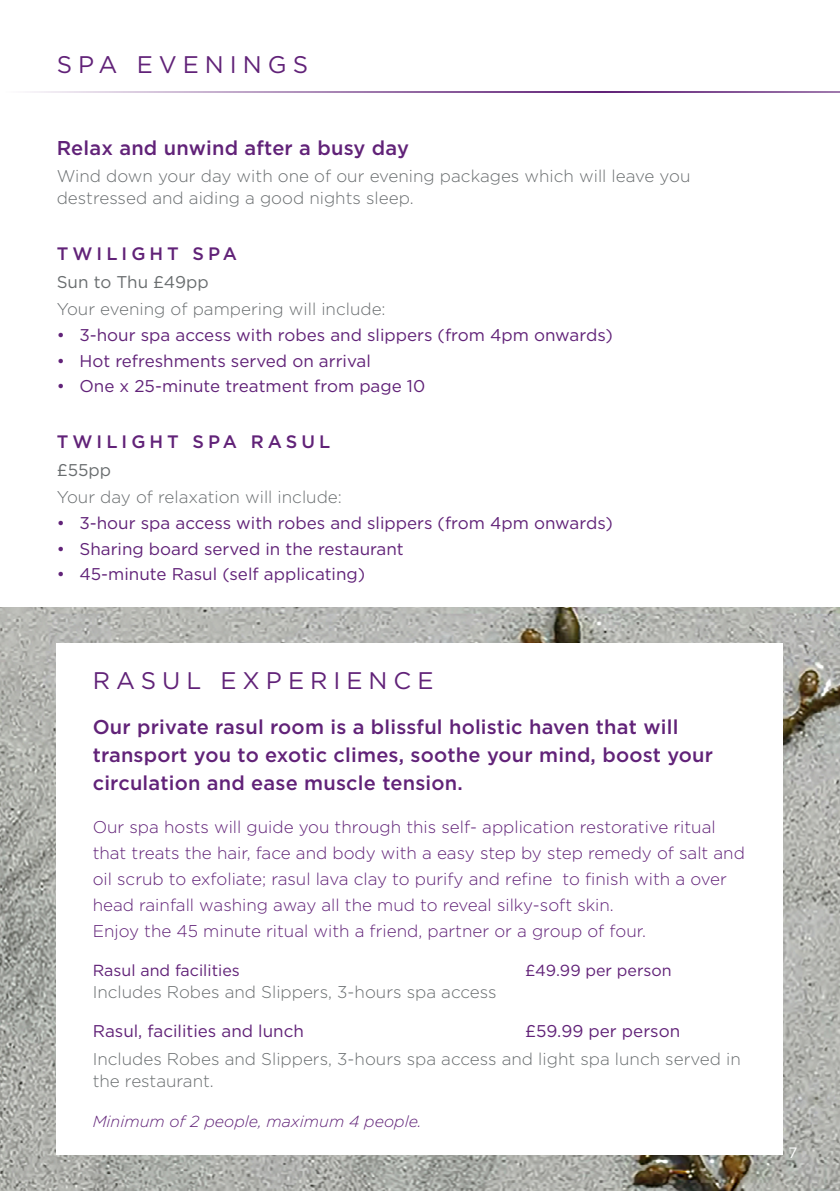
<style>
.page{position:relative;width:840px;height:1191px;background:#fff}
.page>*{position:absolute;margin:0;border:0;box-sizing:border-box;transform-origin:0 0}
.t1{font:24px "Gotham HTF";letter-spacing:.25em;color:#612278}
.t2{font:500 20px/28px "Gotham HTF";letter-spacing:.01em;color:#612278}
.t3{font:500 18px "Gotham HTF";letter-spacing:.225em;color:#612278}
.t4{font:300 17px/26px "Gotham HTF";color:#612278}
.t5{font:300 17px/22px "Gotham HTF";color:#696d6f}
.t6{font:17px "Gotham HTF";color:#612278}
.t7{font:17px "Gotham HTF";color:#696d6f}
.t8{font:16px "Gotham HTF";color:#612278}
.t9{font:italic 300 16px "Gotham";color:#612278}
.t10{font:15px "Gotham HTF";color:#fff}
</style>
<div class="page">
<img style="left:0;top:608px;width:839px;height:583px">
<div style="left:57px;top:644px;width:725px;height:511px;background:#fff"></div>
<hr style="left:6px;top:91px;width:596px;height:2px;background:#612278">
<hr style="left:600px;top:91px;width:239px;height:2px;background:#612278">
<h1 class="t1" style="left:57px;top:51px;width:253px">SPA EVENINGS</h1>
<p class="t2" style="left:57px;top:133px;width:353px">Relax and unwind after a busy day</p>
<p class="t5" style="left:57px;top:165px;width:634px">Wind down your day with one of our evening packages which will leave you destressed and aiding a good nights sleep.</p>
<p class="t3" style="left:57px;top:243px;width:182px">TWILIGHT SPA</p>
<p class="t7" style="left:57px;top:272px;width:153px">Sun to Thu £49pp</p>
<p class="t5" style="left:57px;top:298px;width:330px">Your evening of pampering will include:</p>
<p class="t6" style="left:57px;top:325px;width:557px">• 3-hour spa access with robes and slippers (from 4pm onwards)</p>
<p class="t6" style="left:57px;top:351px;width:315px">• Hot refreshments served on arrival</p>
<p class="t6" style="left:57px;top:377px;width:370px">• One x 25-minute treatment from page 10</p>
<p class="t3" style="left:57px;top:431px;width:275px">TWILIGHT SPA RASUL</p>
<p class="t7" style="left:57px;top:460px;width:56px">£55pp</p>
<p class="t5" style="left:57px;top:486px;width:286px">Your day of relaxation will include:</p>
<p class="t6" style="left:57px;top:513px;width:557px">• 3-hour spa access with robes and slippers (from 4pm onwards)</p>
<p class="t6" style="left:57px;top:539px;width:348px">• Sharing board served in the restaurant</p>
<p class="t6" style="left:57px;top:565px;width:310px">• 45-minute Rasul (self applicating)</p>
<h1 class="t1" style="left:93px;top:667px;width:342px">RASUL EXPERIENCE</h1>
<p class="t2" style="left:93px;top:712px;width:621px">Our private rasul room is a blissful holistic haven that will transport you to exotic climes, soothe your mind, boost your circulation and ease muscle tension.</p>
<p class="t4" style="left:93px;top:814px;width:653px">Our spa hosts will guide you through this self- application restorative ritual that treats the hair, face and body with a easy step by step remedy of salt and oil scrub to exfoliate; rasul lava clay to purify and refine to finish with a over head rainfall washing away all the mud to reveal silky-soft skin.<br>Enjoy the 45 minute ritual with a friend, partner or a group of four.</p>
<p class="t8" style="left:93px;top:961px;width:148px">Rasul and facilities</p>
<p class="t8" style="left:525px;top:961px;width:148px">£49.99 per person</p>
<p class="t5" style="left:93px;top:981px;width:405px">Includes Robes and Slippers, 3-hours spa access</p>
<p class="t6" style="left:93px;top:1022px;width:213px">Rasul, facilities and lunch</p>
<p class="t6" style="left:525px;top:1022px;width:156px">£59.99 per person</p>
<p class="t5" style="left:93px;top:1047px;width:649px">Includes Robes and Slippers, 3-hours spa access and light spa lunch served in the restaurant.</p>
<p class="t9" style="left:93px;top:1111px;width:330px">Minimum of 2 people, maximum 4 people.</p>
<p class="t10" style="left:788px;top:1144px;width:10px">7</p>
</div>
